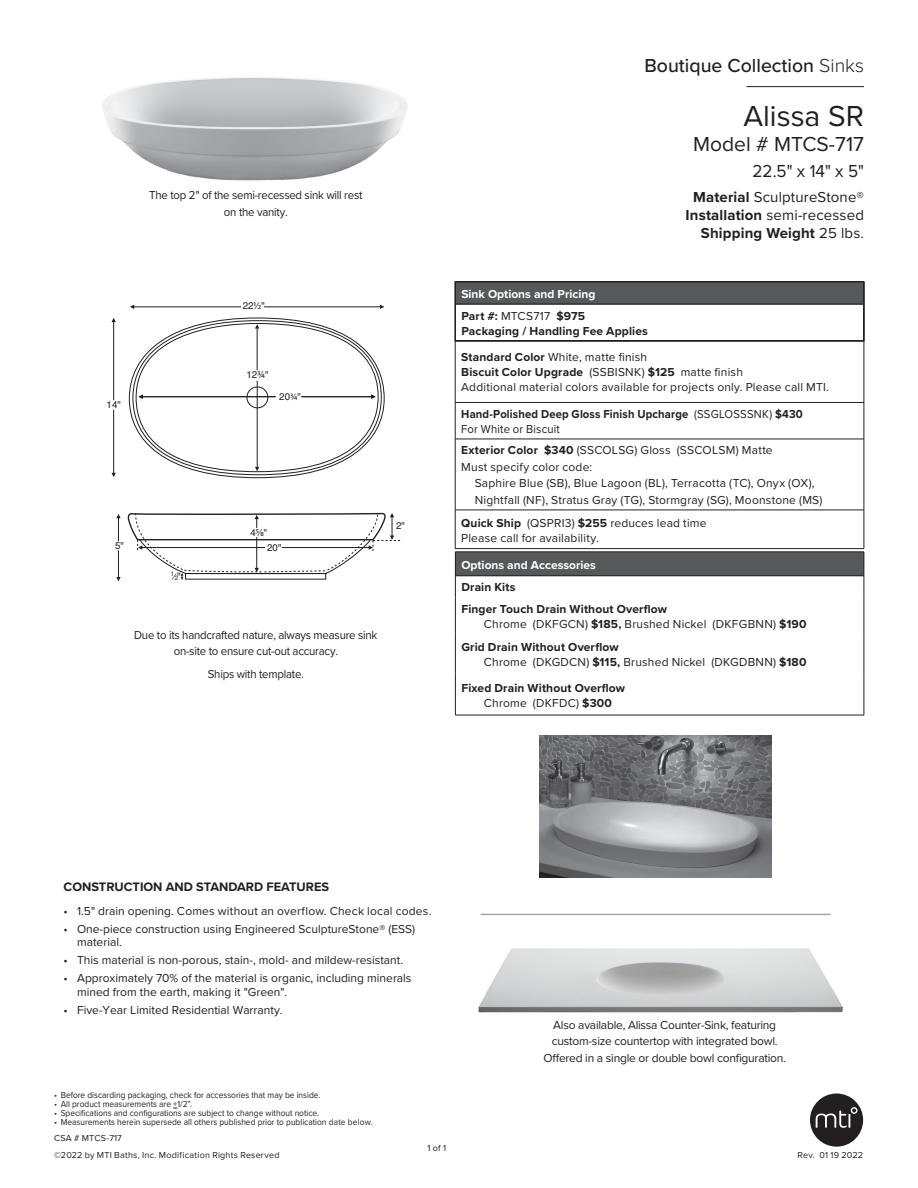
<style>
.page{position:relative;width:918px;height:1188px;background:#fff}
.page>*{position:absolute;margin:0;border:0;box-sizing:border-box;transform-origin:0 0}
.t1{font:30px "Proxima Nova";color:#231f20}
.t2{font:21px "Proxima Nova";color:#231f20}
.t3{font:500 19.5px "Proxima Nova";color:#231f20}
.t4{font:18px "Proxima Nova";color:#231f20;scale:.95 1}
.t5{font:15px "Proxima Nova";letter-spacing:.01em;color:#231f20}
.t6{font:700 15px "Proxima Nova";letter-spacing:.01em;color:#231f20}
.t7{font:700 12.75px "Proxima Nova";color:#231f20}
.Intro_Bullets{font:12px/15px "Proxima Nova";color:#231f20}
.Intro_Bullets-2{font:12px/16.5px "Proxima Nova";letter-spacing:-.02em;color:#231f20;text-align:center;scale:.95 1}
.Intro_Bullets-3{font:12px/16.5px "Proxima Nova";letter-spacing:.02em;color:#231f20}
.Intro_Bullets-4{font:12px/16.5px "Proxima Nova";letter-spacing:-.02em;color:#231f20}
.t8{font:700 12px/21.5px "Proxima Nova";letter-spacing:.01em;color:#231f20}
.t9{font:700 12px/15px "Proxima Nova";letter-spacing:.01em;color:#231f20;scale:.94 1}
.t10{font:700 12px "Proxima Nova";color:#fff}
.t11{font:10.5px "Helvetica LT Std Fractions";color:#231f20}
.t12{font:9.75px "Helvetica";color:#231f20}
.t13{font:9px "Proxima Nova";color:#231f20;scale:.93 1}
.t14{font:9px "Proxima Nova";letter-spacing:.025em;color:#231f20}
.t15{font:9px "Proxima Nova";color:#231f20}
.t16{font:6.3px "Helvetica";color:#231f20}
.s1{font-family:"Helvetica LT Std Fractions";font-size:10.5px}
.s2{font-family:"Helvetica LT Std Fractions"}
.s3{font-size:10.5px}
.s4{font-family:"Helvetica";font-size:9.75px}
.s5{font-weight:300}
.s6{font-weight:400}
.s7{font-weight:700}
</style>
<div class="page">
<hr style="left:747px;top:86px;width:117px;height:1px;background:#231f20">
<div style="left:810px;top:1094px;width:53px;height:53px;background:#231f20;border-radius:50%"></div>
<svg style="left:816px;top:1107px;width:42px;height:21px"></svg>
<hr style="left:455px;top:341px;width:1px;height:61px;background:#231f20">
<hr style="left:864px;top:341px;width:1px;height:61px;background:#231f20">
<hr style="left:455px;top:402px;width:409px;height:1px;background:#231f20">
<hr style="left:455px;top:403px;width:1px;height:36px;background:#231f20">
<hr style="left:864px;top:403px;width:1px;height:36px;background:#231f20">
<hr style="left:455px;top:439px;width:409px;height:1px;background:#231f20">
<hr style="left:455px;top:439px;width:1px;height:71px;background:#231f20">
<hr style="left:864px;top:439px;width:1px;height:71px;background:#231f20">
<hr style="left:455px;top:510px;width:409px;height:1px;background:#231f20">
<hr style="left:455px;top:510px;width:1px;height:39px;background:#231f20">
<hr style="left:864px;top:510px;width:1px;height:39px;background:#231f20">
<hr style="left:455px;top:548px;width:409px;height:1px;background:#231f20">
<div style="left:455px;top:552px;width:409px;height:24px;background:#57585a"></div>
<hr style="left:455px;top:597px;width:1px;height:37px;background:#231f20">
<hr style="left:864px;top:597px;width:1px;height:37px;background:#231f20">
<hr style="left:455px;top:634px;width:1px;height:40px;background:#231f20">
<hr style="left:864px;top:634px;width:1px;height:40px;background:#231f20">
<hr style="left:455px;top:674px;width:1px;height:41px;background:#231f20">
<hr style="left:864px;top:674px;width:1px;height:41px;background:#231f20">
<hr style="left:455px;top:715px;width:409px;height:1px;background:#231f20">
<hr style="left:455px;top:576px;width:409px;height:1px;background:#231f20">
<hr style="left:455px;top:552px;width:409px;height:1px;background:#231f20">
<svg style="left:455px;top:553px;width:1px;height:44px"></svg>
<svg style="left:864px;top:552px;width:1px;height:45px"></svg>
<div style="left:455px;top:282px;width:409px;height:22px;background:#57585a"></div>
<hr style="left:455px;top:304px;width:409px;height:1px;background:#231f20">
<div style="left:455px;top:282px;width:409px;height:59px;border:1px solid #231f20"></div>
<img style="left:478px;top:948px;width:365px;height:65px">
<hr style="left:481px;top:914px;width:350px;height:1px;background:#231f20">
<img style="left:540px;top:735px;width:232px;height:143px">
<img style="left:102px;top:77px;width:306px;height:104px">
<hr style="left:113px;top:321px;width:1px;height:79px;background:#231f20">
<hr style="left:113px;top:410px;width:1px;height:65px;background:#231f20">
<svg style="left:112px;top:318px;width:4px;height:4px"></svg>
<hr style="left:264px;top:306px;width:118px;height:1px;background:#231f20">
<hr style="left:134px;top:306px;width:107px;height:1px;background:#231f20">
<svg style="left:130px;top:305px;width:4px;height:4px"></svg>
<svg style="left:129px;top:317px;width:256px;height:161px"></svg>
<svg style="left:116px;top:512px;width:284px;height:69px"></svg>
<p class="Intro_Bullets-2" style="left:149px;top:187px;width:226px">The top 2" of the semi-recessed sink will rest on the vanity.</p>
<p class="t12" style="left:107px;top:397px;width:16px">14"</p>
<p class="t12" style="left:243px;top:298px;width:24px">22<span class="s1">½</span>"</p>
<p class="t12" style="left:246px;top:367px;width:24px">12<span class="s1">¾</span>"</p>
<p class="t12" style="left:279px;top:389px;width:23px">20<span class="s2">¾</span>"</p>
<p class="t12" style="left:115px;top:538px;width:10px">5"</p>
<p class="t16" style="left:171px;top:569px;width:5px">1</p>
<p class="t16" style="left:175px;top:573px;width:8px">2<span class="s3">"</span></p>
<p class="t11" style="left:251px;top:526px;width:18px"><span class="s4">4</span>5⁄8<span class="s4">"</span></p>
<p class="t12" style="left:267px;top:540px;width:16px">20"</p>
<p class="t12" style="left:396px;top:518px;width:10px">2"</p>
<p class="Intro_Bullets-2" style="left:134px;top:626px;width:258px">Due to its handcrafted nature, always measure sink on-site to ensure cut-out accuracy.</p>
<p class="Intro_Bullets-2" style="left:208px;top:665px;width:103px">Ships with template.</p>
<h3 class="t3" style="left:644px;top:51px;width:221px">Boutique Collection <span class="s5">Sinks</span></h3>
<p class="t1" style="left:743px;top:93px;width:122px">Alissa SR</p>
<p class="t2" style="left:693px;top:129px;width:172px">Model # MTCS-717</p>
<p class="t4" style="left:753px;top:157px;width:119px">22.5" x 14" x 5"</p>
<p class="t10" style="left:461px;top:285px;width:136px">Sink Options and Pricing</p>
<p class="t8" style="left:461px;top:305px;width:125px">Part #: <span class="s6">MTCS717</span> $975</p>
<p class="t8" style="left:461px;top:320px;width:188px">Packaging / Handling Fee Applies</p>
<p class="t5" style="left:693px;top:186px;width:172px"><span class="s7">Material</span> SculptureStone®</p>
<p class="t5" style="left:686px;top:204px;width:180px"><span class="s7">Installation</span> semi-recessed</p>
<p class="t6" style="left:701px;top:222px;width:165px">Shipping Weight <span class="s6">25 lbs.</span></p>
<p class="Intro_Bullets" style="left:461px;top:349px;width:369px"><span class="s7">Standard Color</span> White, matte finish<br><span class="s7">Biscuit Color Upgrade</span> (SSBISNK) <span class="s7">$125</span> matte finish<br>Additional material colors available for projects only. Please call MTI.</p>
<p class="t9" style="left:461px;top:406px;width:365px">Hand-Polished Deep Gloss Finish Upcharge <span class="s6">(SSGLOSSSNK)</span> $430<br><span class="s6">For White or Biscuit</span></p>
<p class="Intro_Bullets-3" style="left:461px;top:442px;width:313px"><span class="s7">Exterior Color $340</span> (SSCOLSG) Gloss (SSCOLSM) Matte<br>Must specify color code:</p>
<p class="Intro_Bullets" style="left:475px;top:475px;width:349px;line-height:16.5px">Saphire Blue (SB), Blue Lagoon (BL), Terracotta (TC), Onyx (OX),<br>Nightfall (NF), Stratus Gray (TG), Stormgray (SG), Moonstone (MS)</p>
<p class="Intro_Bullets" style="left:461px;top:514px;width:247px"><span class="s7">Quick Ship</span> (QSPRI3) <span class="s7">$255</span> reduces lead time<br>Please call for availability.</p>
<p class="t10" style="left:461px;top:556px;width:136px">Options and Accessories</p>
<p class="t8" style="left:461px;top:576px;width:207px">Drain Kits<br>Finger Touch Drain Without Overflow</p>
<p class="Intro_Bullets-3" style="left:461px;top:612px;width:347px;line-height:23.1px;text-indent:22px">Chrome (DKFGCN) <span class="s7">$185,</span> Brushed Nickel (DKFGBNN) <span class="s7">$190<br>Grid Drain Without Overflow</span></p>
<p class="Intro_Bullets" style="left:461px;top:649px;width:347px;line-height:25.7px;text-indent:22px">Chrome (DKGDCN) <span class="s7">$115,</span> Brushed Nickel (DKGDBNN) <span class="s7">$180<br>Fixed Drain Without Overflow</span></p>
<p class="Intro_Bullets" style="left:484px;top:695px;width:130px">Chrome (DKFDC) <span class="s7">$300</span></p>
<p class="t7" style="left:64px;top:877px;width:267px">CONSTRUCTION AND STANDARD FEATURES</p>
<p class="Intro_Bullets" style="left:64px;top:903px;width:369px">• 1.5" drain opening. Comes without an overflow. Check local codes.</p>
<p class="Intro_Bullets" style="left:77px;top:921px;width:340px;line-height:13.5px;text-indent:-14px">• One-piece construction using Engineered SculptureStone® (ESS) material.</p>
<p class="Intro_Bullets" style="left:64px;top:952px;width:341px">• This material is non-porous, stain-, mold- and mildew-resistant.</p>
<p class="Intro_Bullets" style="left:77px;top:971px;width:336px;line-height:13.5px;text-indent:-14px">• Approximately 70% of the material is organic, including minerals mined from the earth, making it "Green".</p>
<p class="Intro_Bullets" style="left:64px;top:1002px;width:221px">• Five-Year Limited Residential Warranty.</p>
<p class="t13" style="left:54px;top:1088px;width:288px">• Before discarding packaging, check for accessories that may be inside.</p>
<p class="t13" style="left:54px;top:1097px;width:150px">• All product measurements are +1/2”.</p>
<p class="t13" style="left:54px;top:1106px;width:287px">• Specifications and configurations are subject to change without notice.</p>
<p class="t13" style="left:54px;top:1115px;width:344px">• Measurements herein supersede all others published prior to publication date below.</p>
<p class="t14" style="left:54px;top:1131px;width:69px">CSA # MTCS-717</p>
<p class="t14" style="left:54px;top:1148px;width:227px">©2022 by MTI Baths, Inc. Modification Rights Reserved</p>
<p class="t15" style="left:428px;top:1142px;width:20px">1 of 1</p>
<p class="Intro_Bullets-4" style="left:552px;top:1016px;width:227px">Also available, Alissa Counter-Sink, featuring custom-size countertop with integrated bowl.</p>
<p class="Intro_Bullets-4" style="left:544px;top:1049px;width:244px">Offered in a single or double bowl configuration.</p>
<p class="t15" style="left:798px;top:1148px;width:67px">Rev. 01 19 2022</p>
</div>
